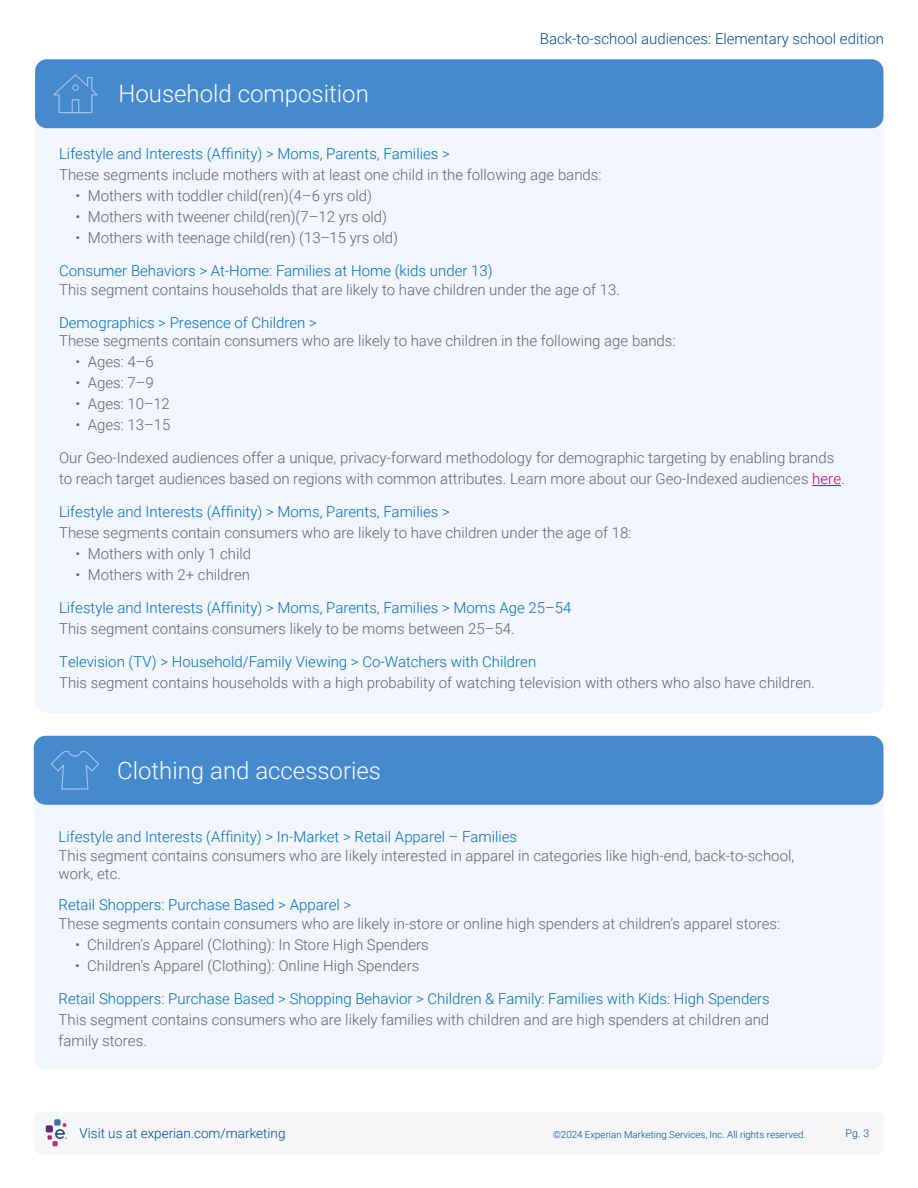
<style>
.page{position:relative;width:918px;height:1188px;background:#fff}
.page>*{position:absolute;margin:0;border:0;box-sizing:border-box;transform-origin:0 0}
.t1{font:300 24px "Roboto";color:#fff}
.t2{font:300 15px/21px "Roboto";color:#60646b}
.t3{font:300 15px "Roboto";color:#0070bd}
.t4{font:300 15px "Roboto";color:#004796}
.t5{font:300 13.5px "Roboto";color:#004796}
.t6{font:300 10.5px "Roboto";color:#004796}
.t7{font:300 9.75px "Roboto";color:#004796}
.s1{color:#c20087}
</style>
<div class="page">
<div style="left:34px;top:1112px;width:850px;height:42px;background:#f5f6f7;border-radius:8px"></div>
<div style="left:54px;top:1119px;width:7px;height:7px;background:#406eb3;border-radius:2px"></div>
<div style="left:46px;top:1125px;width:7px;height:7px;background:#632678;border-radius:2px"></div>
<svg style="left:47px;top:1123px;width:20px;height:23px"></svg>
<div style="left:35px;top:74px;width:848px;height:639px;background:#f3f6fc;border-radius:12px"></div>
<svg style="left:812px;top:485px;width:29px;height:1px"></svg>
<div style="left:35px;top:59px;width:848px;height:69px;background:#458acc;border-radius:12px"></div>
<svg style="left:53px;top:74px;width:45px;height:40px"></svg>
<div style="left:34px;top:770px;width:850px;height:300px;background:#f3f6fc;border-radius:12px"></div>
<div style="left:34px;top:736px;width:850px;height:69px;background:#458acc;border-radius:12px"></div>
<svg style="left:50px;top:751px;width:49px;height:39px"></svg>
<h1 class="t1" style="left:118px;top:77px;width:252px">Household composition</h1>
<p class="t4" style="left:540px;top:29px;width:346px">Back-to-school audiences: Elementary school edition</p>
<p class="t3" style="left:59px;top:143px;width:392px">Lifestyle and Interests (Affinity) &gt; Moms, Parents, Families &gt;</p>
<p class="t2" style="left:59px;top:164px;width:544px">These segments include mothers with at least one child in the following age bands:</p>
<p class="t2" style="left:76px;top:185px;width:298px">• Mothers with toddler child(ren)(4–6 yrs old)</p>
<p class="t2" style="left:76px;top:206px;width:313px">• Mothers with tweener child(ren)(7–12 yrs old)</p>
<p class="t2" style="left:76px;top:227px;width:324px">• Mothers with teenage child(ren) (13–15 yrs old)</p>
<p class="t3" style="left:59px;top:260px;width:435px">Consumer Behaviors &gt; At-Home: Families at Home (kids under 13)</p>
<p class="t2" style="left:59px;top:278px;width:562px">This segment contains households that are likely to have children under the age of 13.</p>
<p class="t3" style="left:59px;top:312px;width:259px">Demographics &gt; Presence of Children &gt;</p>
<p class="t2" style="left:59px;top:330px;width:618px">These segments contain consumers who are likely to have children in the following age bands:</p>
<p class="t2" style="left:76px;top:351px;width:80px">• Ages: 4–6</p>
<p class="t2" style="left:76px;top:372px;width:80px">• Ages: 7–9</p>
<p class="t2" style="left:76px;top:393px;width:96px">• Ages: 10–12</p>
<p class="t2" style="left:76px;top:414px;width:96px">• Ages: 13–15</p>
<p class="t2" style="left:59px;top:447px;width:787px">Our Geo-Indexed audiences offer a unique, privacy-forward methodology for demographic targeting by enabling brands to reach target audiences based on regions with common attributes. Learn more about our Geo-Indexed audiences <span class="s1">here</span>.</p>
<p class="t3" style="left:59px;top:502px;width:392px">Lifestyle and Interests (Affinity) &gt; Moms, Parents, Families &gt;</p>
<p class="t2" style="left:59px;top:522px;width:574px">These segments contain consumers who are likely to have children under the age of 18:</p>
<p class="t2" style="left:76px;top:543px;width:177px">• Mothers with only 1 child</p>
<p class="t2" style="left:76px;top:564px;width:176px">• Mothers with 2+ children</p>
<p class="t3" style="left:59px;top:598px;width:514px">Lifestyle and Interests (Affinity) &gt; Moms, Parents, Families &gt; Moms Age 25–54</p>
<p class="t2" style="left:59px;top:618px;width:457px">This segment contains consumers likely to be moms between 25–54.</p>
<p class="t3" style="left:59px;top:652px;width:479px">Television (TV) &gt; Household/Family Viewing &gt; Co-Watchers with Children</p>
<p class="t2" style="left:59px;top:672px;width:757px">This segment contains households with a high probability of watching television with others who also have children.</p>
<h1 class="t1" style="left:117px;top:753px;width:265px">Clothing and accessories</h1>
<p class="t3" style="left:58px;top:826px;width:460px">Lifestyle and Interests (Affinity) &gt; In-Market &gt; Retail Apparel – Families</p>
<p class="t2" style="left:58px;top:845px;width:737px;line-height:18.8px">This segment contains consumers who are likely interested in apparel in categories like high-end, back-to-school, work, etc.</p>
<p class="t3" style="left:58px;top:894px;width:294px">Retail Shoppers: Purchase Based &gt; Apparel &gt;</p>
<p class="t2" style="left:58px;top:912px;width:723px">These segments contain consumers who are likely in-store or online high spenders at children’s apparel stores:</p>
<p class="t2" style="left:75px;top:933px;width:355px">• Children’s Apparel (Clothing): In Store High Spenders</p>
<p class="t2" style="left:75px;top:954px;width:346px">• Children’s Apparel (Clothing): Online High Spenders</p>
<p class="t3" style="left:58px;top:988px;width:713px">Retail Shoppers: Purchase Based &gt; Shopping Behavior &gt; Children &amp; Family: Families with Kids: High Spenders</p>
<p class="t2" style="left:58px;top:1008px;width:712px">This segment contains consumers who are likely families with children and are high spenders at children and family stores.</p>
<p class="t5" style="left:80px;top:1123px;width:208px">Visit us at experian.com/marketing</p>
<p class="t7" style="left:553px;top:1127px;width:254px">©2024 Experian Marketing Services, Inc. All rights reserved.</p>
<p class="t6" style="left:846px;top:1126px;width:25px">Pg. 3</p>
</div>
